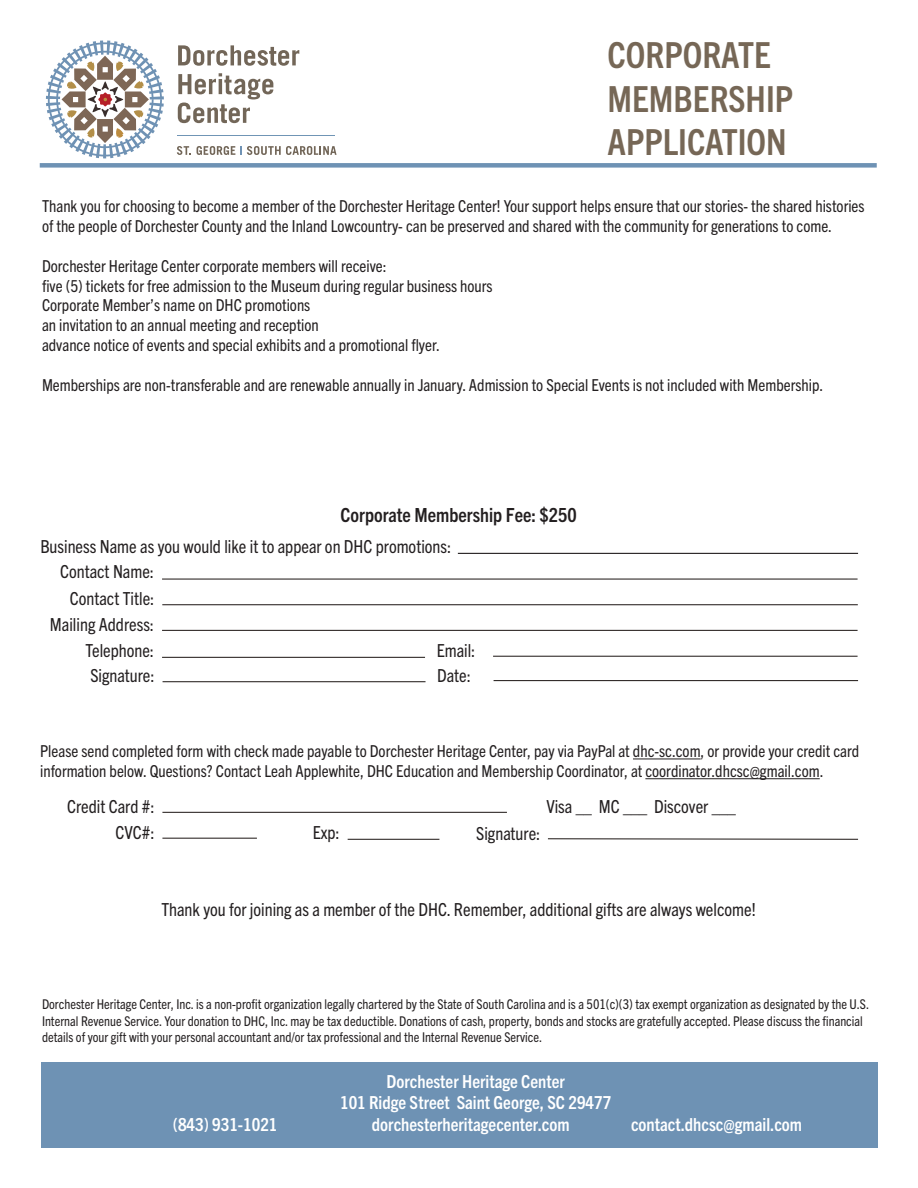
<style>
.page{position:relative;width:918px;height:1188px;background:#fff}
.page>*{position:absolute;margin:0;border:0;box-sizing:border-box;transform-origin:0 0}
.t1{font:700 condensed 36px "Trade Gothic Next LT Pro";color:#766756}
.t2{font:700 condensed 19.5px "Trade Gothic Next LT Pro";color:#231f20}
.t3{font:condensed 18px "Trade Gothic Next LT Pro";color:#231f20}
.t4{font:700 condensed 18px "Trade Gothic Next LT Pro";color:#fff}
.t5{font:condensed 16.5px/19.8px "Trade Gothic Next LT Pro";color:#231f20}
.t6{font:condensed 13.5px/16.2px "Trade Gothic Next LT Pro";color:#231f20}
</style>
<div class="page">
<svg style="left:178px;top:45px;width:121px;height:21px"></svg>
<svg style="left:178px;top:73px;width:95px;height:50px"></svg>
<svg style="left:177px;top:146px;width:14px;height:9px"></svg>
<svg style="left:197px;top:146px;width:140px;height:9px"></svg>
<hr style="left:177px;top:135px;width:158px;height:1px;background:#7095b5">
<svg style="left:46px;top:41px;width:118px;height:117px"></svg>
<div style="left:40px;top:163px;width:837px;height:5px;background:#6e92b4"></div>
<hr style="left:633px;top:759px;width:68px;height:1px;background:#231f20">
<hr style="left:645px;top:778px;width:175px;height:1px;background:#231f20">
<hr style="left:162px;top:812px;width:345px;height:1px;background:#342e2c">
<hr style="left:162px;top:838px;width:95px;height:1px;background:#342e2c">
<hr style="left:348px;top:839px;width:91px;height:1px;background:#342e2c">
<svg style="left:548px;top:838px;width:311px;height:2px"></svg>
<div style="left:41px;top:1062px;width:837px;height:86px;background:#6e92b4"></div>
<hr style="left:162px;top:578px;width:696px;height:2px;background:#342e2c">
<hr style="left:162px;top:630px;width:696px;height:1px;background:#342e2c">
<hr style="left:162px;top:657px;width:263px;height:1px;background:#342e2c">
<hr style="left:493px;top:656px;width:365px;height:1px;background:#342e2c">
<hr style="left:163px;top:681px;width:263px;height:1px;background:#342e2c">
<hr style="left:494px;top:680px;width:364px;height:1px;background:#342e2c">
<hr style="left:162px;top:604px;width:696px;height:1px;background:#342e2c">
<hr style="left:458px;top:553px;width:400px;height:1px;background:#231f20">
<p class="t1" style="left:608px;top:31px;width:165px">CORPORATE</p>
<p class="t1" style="left:608px;top:74px;width:187px">MEMBERSHIP</p>
<p class="t1" style="left:608px;top:117px;width:181px">APPLICATION</p>
<p class="t5" style="left:42px;top:196px;width:824px">Thank you for choosing to become a member of the Dorchester Heritage Center! Your support helps ensure that our stories- the shared histories of the people of Dorchester County and the Inland Lowcountry- can be preserved and shared with the community for generations to come.</p>
<p class="t5" style="left:42px;top:255px;width:346px">Dorchester Heritage Center corporate members will receive:</p>
<p class="t5" style="left:42px;top:275px;width:452px">five (5) tickets for free admission to the Museum during regular business hours</p>
<p class="t5" style="left:42px;top:295px;width:270px">Corporate Member’s name on DHC promotions</p>
<p class="t5" style="left:42px;top:314px;width:278px">an invitation to an annual meeting and reception</p>
<p class="t5" style="left:42px;top:334px;width:400px">advance notice of events and special exhibits and a promotional flyer.</p>
<p class="t5" style="left:42px;top:374px;width:783px">Memberships are non-transferable and are renewable annually in January. Admission to Special Events is not included with Membership.</p>
<p class="t2" style="left:341px;top:501px;width:238px">Corporate Membership Fee: $250</p>
<p class="t3" style="left:41px;top:535px;width:412px">Business Name as you would like it to appear on DHC promotions:</p>
<p class="t3" style="left:60px;top:560px;width:96px">Contact Name:</p>
<p class="t3" style="left:50px;top:612px;width:106px">Mailing Address:</p>
<p class="t3" style="left:86px;top:638px;width:70px">Telephone:</p>
<p class="t3" style="left:437px;top:638px;width:40px">Email:</p>
<p class="t3" style="left:90px;top:663px;width:66px">Signature:</p>
<p class="t3" style="left:437px;top:663px;width:35px">Date:</p>
<p class="t3" style="left:70px;top:586px;width:86px">Contact Title:</p>
<p class="t5" style="left:40px;top:740px;width:821px">Please send completed form with check made payable to Dorchester Heritage Center, pay via PayPal at dhc-sc.com, or provide your credit card information below. Questions? Contact Leah Applewhite, DHC Education and Membership Coordinator, at coordinator.dhcsc@gmail.com.</p>
<p class="t3" style="left:67px;top:794px;width:89px">Credit Card #:</p>
<p class="t3" style="left:115px;top:820px;width:41px">CVC#:</p>
<p class="t3" style="left:313px;top:820px;width:29px">Exp:</p>
<p class="t3" style="left:546px;top:794px;width:191px">Visa __ MC ___ Discover ___</p>
<p class="t3" style="left:476px;top:821px;width:66px">Signature:</p>
<p class="t3" style="left:161px;top:897px;width:596px">Thank you for joining as a member of the DHC. Remember, additional gifts are always welcome!</p>
<p class="t6" style="left:42px;top:996px;width:829px">Dorchester Heritage Center, Inc. is a non-profit organization legally chartered by the State of South Carolina and is a 501(c)(3) tax exempt organization as designated by the U.S.<br>Internal Revenue Service. Your donation to DHC, Inc. may be tax deductible. Donations of cash, property, bonds and stocks are gratefully accepted. Please discuss the financial details of your gift with your personal accountant and/or tax professional and the Internal Revenue Service.</p>
<p class="t4" style="left:387px;top:1069px;width:180px">Dorchester Heritage Center</p>
<p class="t4" style="left:340px;top:1090px;width:273px">101 Ridge Street Saint George, SC 29477</p>
<p class="t4" style="left:173px;top:1112px;width:106px">(843) 931-1021</p>
<p class="t4" style="left:372px;top:1112px;width:199px">dorchesterheritagecenter.com</p>
<p class="t4" style="left:631px;top:1112px;width:173px">contact.dhcsc@gmail.com</p>
</div>
